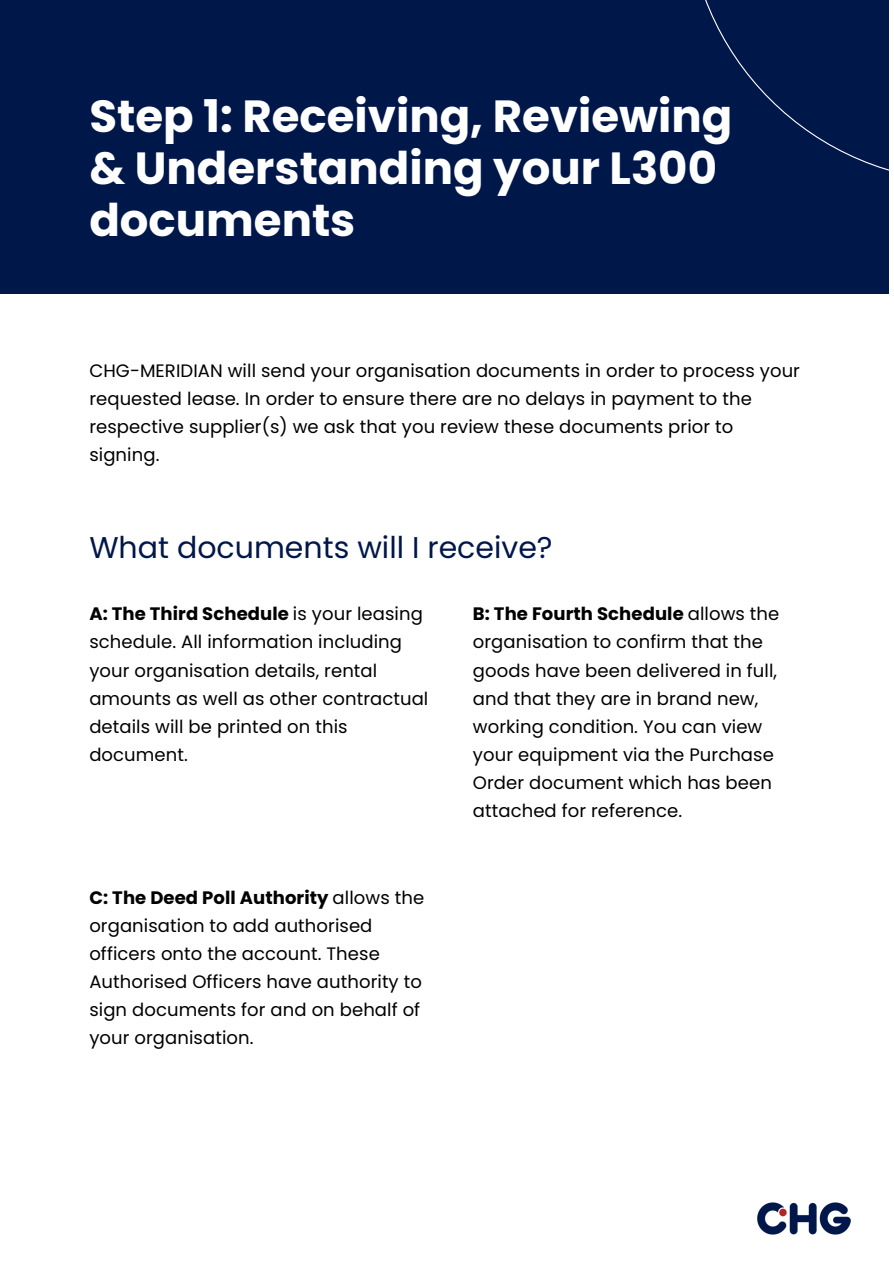
<style>
.page{position:relative;width:894px;height:1264px;background:#fff}
.page>*{position:absolute;margin:0;border:0;box-sizing:border-box;transform-origin:0 0}
.t1{font:700 45px/51.8px "Poppins";color:#fff}
.t2{font:30px "Poppins";color:#00174a}
.t3{font:18px/28.2px "Poppins";letter-spacing:.005em;color:#000}
.s1{font-weight:700}
</style>
<div class="page">
<div style="left:0;top:0;width:888px;height:293px;background:#00174a"></div>
<svg style="left:705px;top:0;width:184px;height:182px"></svg>
<img style="left:757px;top:1202px;width:94px;height:31px">
<p class="t1" style="left:89px;top:90px;width:644px">Step 1: Receiving, Reviewing &amp; Understanding your L300 documents</p>
<h1 class="t3" style="left:89px;top:356px;width:712px">CHG-MERIDIAN will send your organisation documents in order to process your requested lease. In order to ensure there are no delays in payment to the respective supplier(s) we ask that you review these documents prior to signing.</h1>
<h2 class="t2" style="left:89px;top:527px;width:464px">What documents will I receive?</h2>
<p class="t3" style="left:89px;top:600px;width:340px"><span class="s1">A: The Third Schedule</span> is your leasing schedule. All information including your organisation details, rental amounts as well as other contractual details will be printed on this document.</p>
<p class="t3" style="left:473px;top:600px;width:308px"><span class="s1">B: The Fourth Schedule</span> allows the organisation to confirm that the goods have been delivered in full, and that they are in brand new, working condition. You can view your equipment via the Purchase<br>Order document which has been attached for reference.</p>
<p class="t3" style="left:89px;top:883px;width:336px"><span class="s1">C: The Deed Poll Authority</span> allows the organisation to add authorised officers onto the account. These<br>Authorised Officers have authority to sign documents for and on behalf of your organisation.</p>
</div>
